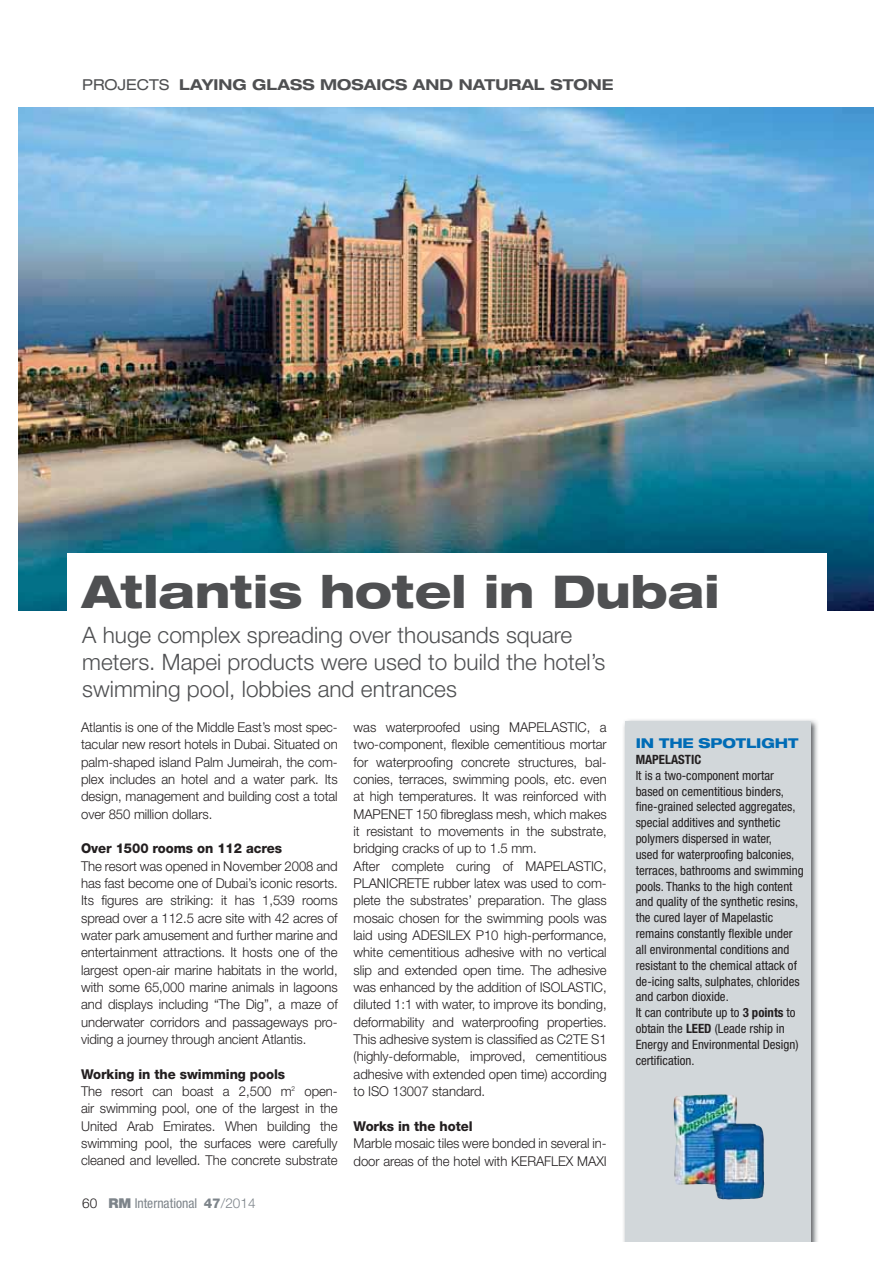
<style>
.page{position:relative;width:893px;height:1263px;background:#fff}
.page>*{position:absolute;margin:0;border:0;box-sizing:border-box;transform-origin:0 0}
.t1{font:800 expanded 45.3px "Helvetica Neue LT Std";color:#4f5052}
.t2{font:300 22.65px/27.2px "Helvetica Neue LT Std";color:#4f5052}
.t3{font:700 expanded 15.15px "Helvetica Neue LT Std";color:#4f5052}
.t4{font:300 13.5px/17.4px "Helvetica Neue LT Std";letter-spacing:-.005em;color:#231f20}
.t5{font:800 13.5px "Helvetica Neue LT Std";letter-spacing:-.005em;color:#231f20}
.t6{font:condensed 13.5px "Helvetica Neue LT Std";color:#7d848a}
.t7{font:800 expanded 13.5px "Helvetica Neue LT Std";letter-spacing:-.01em;color:#006cb6}
.t8{font:condensed 12.75px/15.9px "Helvetica Neue LT Std";color:#231f20}
.t9{font:700 condensed 12.75px "Helvetica Neue LT Std";color:#231f20}
.s1{font-weight:400}
.s2{font-weight:800}
.s3{font-weight:300;font-stretch:normal;color:#231f20}
.s4{font-weight:900;font-stretch:normal}
.s5{font-weight:800;font-stretch:normal}
.s6{font-weight:300;font-stretch:normal}
.s7{font-weight:700}
</style>
<div class="page">
<img style="left:18px;top:107px;width:855px;height:503px">
<div style="left:67px;top:554px;width:759px;height:143px;background:#fff"></div>
<img style="left:623px;top:720px;width:195px;height:521px">
<div style="left:625px;top:721px;width:185px;height:520px;background:#d2d7da"></div>
<img style="left:673px;top:1094px;width:91px;height:105px">
<p class="t3" style="left:82px;top:76px;width:533px"><span class="s1">PROJECTS</span> LAYING GLASS MOSAICS AND NATURAL STONE</p>
<h1 class="t1" style="left:82px;top:576px;width:639px">Atlantis hotel in Dubai</h1>
<h2 class="t2" style="left:82px;top:624px;width:524px">A huge complex spreading over thousands square meters. Mapei products were used to build the hotel’s swimming pool, lobbies and entrances</h2>
<p class="t4" style="left:81px;top:720px;width:258px;text-align:justify">Atlantis is one of the Middle East’s most spec&shy;tacular new resort hotels in Dubai. Situated on palm-shaped island Palm Jumeirah, the com&shy;plex includes an hotel and a water park. Its design, management and building cost a total over 850 million dollars.</p>
<p class="t5" style="left:81px;top:844px;width:202px">Over 1500 rooms on 112 acres</p>
<p class="t4" style="left:81px;top:859px;width:258px;text-align:justify">The resort was opened in November 2008 and has fast become one of Dubai’s iconic resorts.<br>Its figures are striking: it has 1,539 rooms spread over a 112.5 acre site with 42 acres of water park amusement and further marine and entertainment attractions. It hosts one of the largest open-air marine habitats in the world, with some 65,000 marine animals in lagoons and displays including “The Dig”, a maze of underwater corridors and passageways pro&shy;viding a journey through ancient Atlantis.</p>
<p class="t4" style="left:81px;top:1067px;width:258px"><span class="s2">Working in the swimming pools<br></span>The resort can boast a 2,500 m<sup>2</sup> open&shy;air swimming pool, one of the largest in the United Arab Emirates. When building the swimming pool, the surfaces were carefully cleaned and levelled. The concrete substrate</p>
<p class="t6" style="left:82px;top:1198px;width:175px"><span class="s3">60</span> <span class="s4">RM</span> International <span class="s5">47</span><span class="s6">/2014</span></p>
<p class="t4" style="left:353px;top:720px;width:255px">was waterproofed using MAPELASTIC, a two-component, flexible cementitious mortar for waterproofing concrete structures, bal&shy;conies, terraces, swimming pools, etc. even at high temperatures. It was reinforced with MAPENET 150 fibreglass mesh, which makes it resistant to movements in the substrate, bridging cracks of up to 1.5 mm.<br>After complete curing of MAPELASTIC, PLANICRETE rubber latex was used to com&shy;plete the substrates’ preparation. The glass mosaic chosen for the swimming pools was laid using ADESILEX P10 high-performance, white cementitious adhesive with no vertical slip and extended open time. The adhesive was enhanced by the addition of ISOLASTIC, diluted 1:1 with water, to improve its bonding, deformability and waterproofing properties.<br>This adhesive system is classified as C2TE S1 (highly-deformable, improved, cementitious adhesive with extended open time) according to ISO 13007 standard.</p>
<p class="t5" style="left:353px;top:1121px;width:120px">Works in the hotel</p>
<p class="t4" style="left:353px;top:1136px;width:255px">Marble mosaic tiles were bonded in several in&shy;door areas of the hotel with KERAFLEX MAXI</p>
<p class="t7" style="left:635px;top:738px;width:164px">IN THE SPOTLIGHT</p>
<p class="t9" style="left:635px;top:755px;width:67px">MAPELASTIC</p>
<p class="t8" style="left:635px;top:769px;width:169px">It is a two-component mortar based on cementitious binders, fine-grained selected aggregates, special additives and synthetic polymers dispersed in water,<br>used for waterproofing balconies, terraces, bathrooms and swimming pools. Thanks to the high content and quality of the synthetic resins, the cured layer of Mapelastic remains constantly flexible under all environmental conditions and resistant to the chemical attack of de-icing salts, sulphates, chlorides and carbon dioxide.<br>It can contribute up to <span class="s7">3 points</span> to obtain the <span class="s7">LEED</span> (Leade rship in<br>Energy and Environmental Design) certification.</p>
</div>
